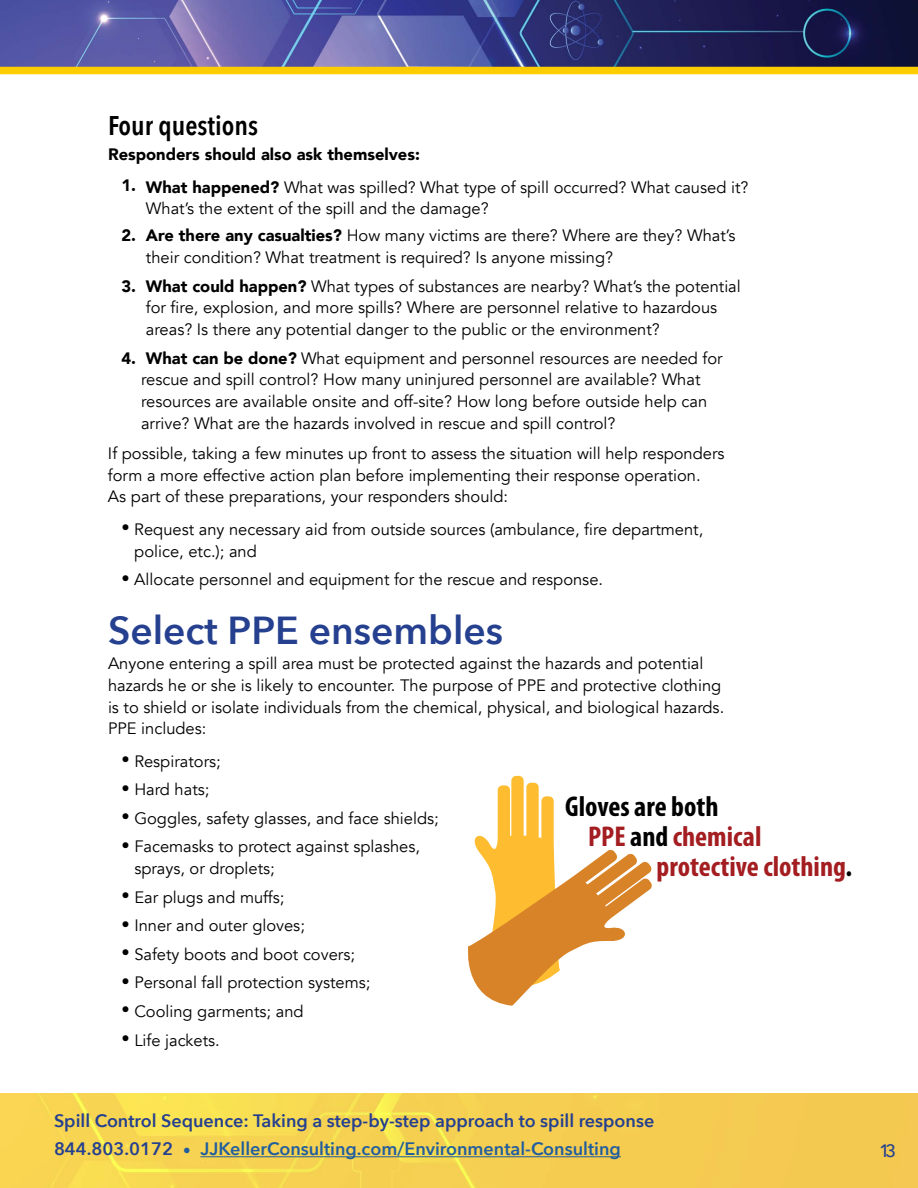
<style>
.page{position:relative;width:918px;height:1188px;background:#fff}
.page>*{position:absolute;margin:0;border:0;box-sizing:border-box;transform-origin:0 0}
.t1{font:600 39px "Avenir Next";color:#25408f}
.t2{font:700 condensed 28.65px "Myriad Pro";color:#a31d21}
.t3{font:700 condensed 28.65px "Myriad Pro";color:#000}
.t4{font:600 27px "Avenir Next Condensed";color:#000}
.t5{font:600 18px/28.5px "Avenir Next";color:#25408f}
.t6{font:500 18px "Avenir Next";color:#25408f}
.t7{font:16.5px/21.8px "Avenir";color:#000}
.t8{font:900 16.5px "Avenir";color:#000}
.s1{font-weight:900}
.s2{color:#000}
.s3{font-family:"Minion Pro";font-weight:400;font-size:21px;color:#215e9e}
.s4{color:#215e9e}
</style>
<div class="page">
<img style="left:0;top:1094px;width:918px;height:94px">
<img style="left:0;top:0;width:918px;height:67px">
<div style="left:0;top:67px;width:918px;height:7px;background:#fecd00"></div>
<svg style="left:468px;top:776px;width:184px;height:230px"></svg>
<hr style="left:200px;top:1156px;width:421px;height:1px;background:#215e9e">
<h3 class="t4" style="left:108px;top:102px;width:152px">Four questions</h3>
<p class="t8" style="left:108px;top:140px;width:313px">Responders should also ask themselves:</p>
<p class="t7" style="left:146px;top:176px;width:604px;text-indent:-24px"><span class="s1">1. What happened?</span> What was spilled? What type of spill occurred? What caused it?<br>What’s the extent of the spill and the damage?</p>
<p class="t7" style="left:146px;top:225px;width:591px;text-indent:-24px"><span class="s1">2. Are there any casualties?</span> How many victims are there? Where are they? What’s their condition? What treatment is required? Is anyone missing?</p>
<p class="t7" style="left:146px;top:275px;width:596px;text-indent:-24px"><span class="s1">3. What could happen?</span> What types of substances are nearby? What’s the potential for fire, explosion, and more spills? Where are personnel relative to hazardous areas? Is there any potential danger to the public or the environment?</p>
<p class="t7" style="left:141px;top:347px;width:583px;text-indent:-20px"><span class="s1">4. What can be done?</span> What equipment and personnel resources are needed for rescue and spill control? How many uninjured personnel are available? What resources are available onsite and off-site? How long before outside help can arrive? What are the hazards involved in rescue and spill control?</p>
<p class="t7" style="left:108px;top:443px;width:618px">If possible, taking a few minutes up front to assess the situation will help responders form a more effective action plan before implementing their response operation.<br>As part of these preparations, your responders should:</p>
<p class="t7" style="left:134px;top:519px;width:571px;text-indent:-13px">• Request any necessary aid from outside sources (ambulance, fire department, police, etc.); and</p>
<p class="t7" style="left:121px;top:569px;width:483px">• Allocate personnel and equipment for the rescue and response.</p>
<h1 class="t1" style="left:108px;top:597px;width:397px">Select PPE ensembles</h1>
<p class="t7" style="left:108px;top:653px;width:618px">Anyone entering a spill area must be protected against the hazards and potential hazards he or she is likely to encounter. The purpose of PPE and protective clothing is to shield or isolate individuals from the chemical, physical, and biological hazards.<br>PPE includes:</p>
<p class="t7" style="left:121px;top:751px;width:101px">• Respirators;</p>
<p class="t7" style="left:121px;top:779px;width:89px">• Hard hats;</p>
<p class="t7" style="left:121px;top:808px;width:319px">• Goggles, safety glasses, and face shields;</p>
<p class="t7" style="left:134px;top:836px;width:287px;text-indent:-13px">• Facemasks to protect against splashes, sprays, or droplets;</p>
<p class="t7" style="left:121px;top:886px;width:164px">• Ear plugs and muffs;</p>
<p class="t7" style="left:121px;top:915px;width:185px">• Inner and outer gloves;</p>
<p class="t7" style="left:121px;top:943px;width:235px">• Safety boots and boot covers;</p>
<p class="t7" style="left:121px;top:972px;width:250px">• Personal fall protection systems;</p>
<p class="t7" style="left:121px;top:1000px;width:184px">• Cooling garments; and</p>
<p class="t7" style="left:121px;top:1030px;width:100px">• Life jackets.</p>
<h2 class="t3" style="left:565px;top:789px;width:155px">Gloves are both</h2>
<h2 class="t2" style="left:588px;top:819px;width:175px">PPE <span class="s2">and</span> chemical</h2>
<h2 class="t2" style="left:657px;top:849px;width:197px">protective clothing<span class="s2">.</span></h2>
<p class="t5" style="left:54px;top:1106px;width:602px">Spill Control Sequence: Taking a step-by-step approach to spill response<br>844.803.0172 <span class="s3">•</span> <span class="s4">JJKellerConsulting.com/Environmental-Consulting</span></p>
<p class="t6" style="left:879px;top:1135px;width:19px">13</p>
</div>
